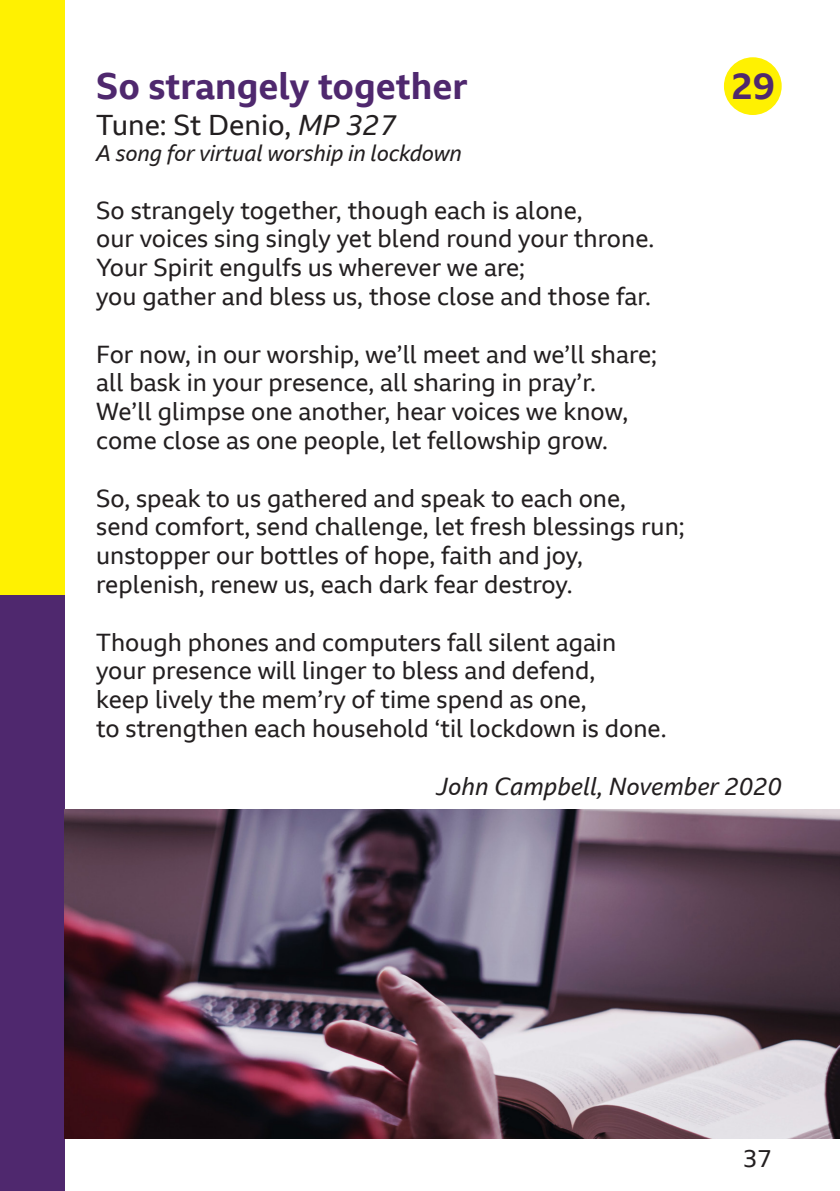
<style>
.page{position:relative;width:840px;height:1191px;background:#fff}
.page>*{position:absolute;margin:0;border:0;box-sizing:border-box;transform-origin:0 0}
.t1{font:700 36px "BBC Reith Sans";color:#4f286e}
.t2{font:28px "BBC Reith Sans";color:#231f20}
.t3{font:24px "BBC Reith Sans";color:#231f20}
.t4{font:italic 24px "BBC Reith Sans";color:#231f20}
.t5{font:italic 22px "BBC Reith Sans";letter-spacing:-.01em;color:#231f20}
.s1{font-style:italic}
</style>
<div class="page">
<div style="left:723px;top:57px;width:58px;height:58px;background:#fff101;border-radius:50%"></div>
<div style="left:0;top:0;width:65px;height:595px;background:#fff101"></div>
<div style="left:0;top:595px;width:65px;height:596px;background:#4f286e"></div>
<img style="left:65px;top:809px;width:774px;height:329px">
<p class="t1" style="left:96px;top:63px;width:372px">So strangely together</p>
<p class="t1" style="left:731px;top:63px;width:44px">29</p>
<p class="t2" style="left:96px;top:107px;width:301px">Tune: St Denio, <span class="s1">MP 327</span></p>
<p class="t5" style="left:96px;top:139px;width:367px">A song for virtual worship in lockdown</p>
<p class="t3" style="left:96px;top:195px;width:488px">So strangely together, though each is alone,</p>
<p class="t3" style="left:96px;top:224px;width:559px">our voices sing singly yet blend round your throne.</p>
<p class="t3" style="left:96px;top:252px;width:430px">Your Spirit engulfs us wherever we are;</p>
<p class="t3" style="left:96px;top:281px;width:556px">you gather and bless us, those close and those far.</p>
<p class="t3" style="left:96px;top:339px;width:562px">For now, in our worship, we’ll meet and we’ll share;</p>
<p class="t3" style="left:96px;top:368px;width:501px">all bask in your presence, all sharing in pray’r.</p>
<p class="t3" style="left:96px;top:396px;width:533px">We’ll glimpse one another, hear voices we know,</p>
<p class="t3" style="left:96px;top:425px;width:513px">come close as one people, let fellowship grow.</p>
<p class="t3" style="left:96px;top:483px;width:531px">So, speak to us gathered and speak to each one,</p>
<p class="t3" style="left:96px;top:512px;width:589px">send comfort, send challenge, let fresh blessings run;</p>
<p class="t3" style="left:96px;top:540px;width:488px">unstopper our bottles of hope, faith and joy,</p>
<p class="t3" style="left:96px;top:569px;width:477px">replenish, renew us, each dark fear destroy.</p>
<p class="t3" style="left:96px;top:627px;width:521px">Though phones and computers fall silent again</p>
<p class="t3" style="left:96px;top:656px;width:500px">your presence will linger to bless and defend,</p>
<p class="t3" style="left:96px;top:684px;width:492px">keep lively the mem’ry of time spend as one,</p>
<p class="t3" style="left:96px;top:713px;width:571px">to strengthen each household ‘til lockdown is done.</p>
<p class="t4" style="left:436px;top:771px;width:346px">John Campbell, November 2020</p>
<p class="t3" style="left:742px;top:1143px;width:30px">37</p>
</div>
